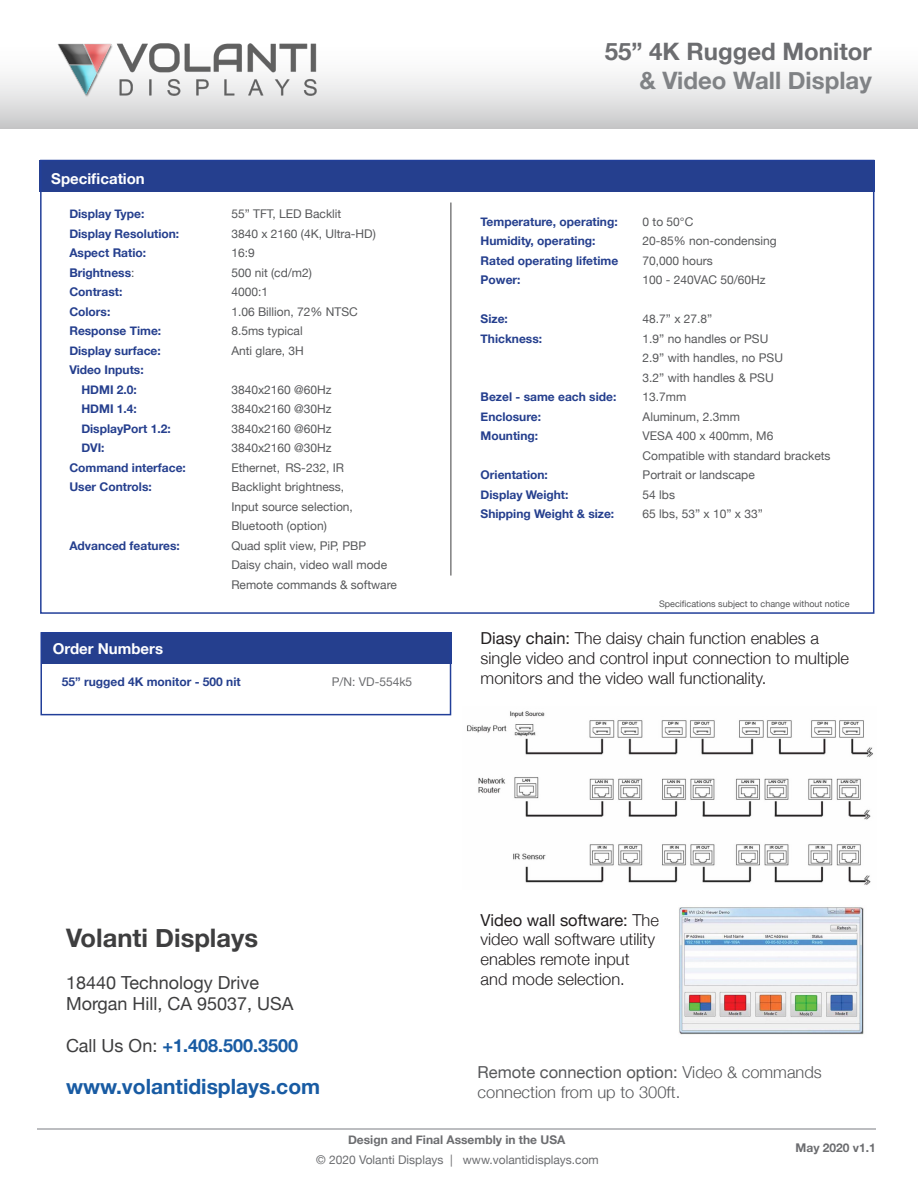
<style>
.page{position:relative;width:918px;height:1188px;background:#fff}
.page>*{position:absolute;margin:0;border:0;box-sizing:border-box;transform-origin:0 0}
.t1{font:700 25.5px "Helvetica Neue";color:#3e3e3f}
.t2{font:700 24px "Helvetica Neue";color:#6c6d70}
.t3{font:700 24px "Helvetica Neue";color:#808285}
.t4{font:700 21px "Helvetica Neue";color:#185ba3}
.t5{font:18px "Helvetica Neue";color:#3e3e3f}
.t6{font:700 18px "Helvetica Neue";color:#185ba3}
.t7{font:300 16.5px/19.8px "Helvetica Neue";color:#231f20}
.t8{font:300 16.5px/19.8px "Helvetica Neue";color:#57585a}
.t9{font:700 15px "Helvetica Neue";color:#fff}
.t10{font:12px "Helvetica Neue";color:#57585a}
.t11{font:700 12px "Helvetica Neue";color:#253f8e}
.t12{font:12px "Helvetica Neue";color:#6c6d70}
.t13{font:700 12px "Helvetica Neue";color:#6c6d70}
.t14{font:9px "Helvetica Neue";color:#57585a}
.s1{font-weight:400;color:#57585a}
.s2{font-weight:400}
.s3{font-weight:400;color:#3e3e3f}
</style>
<div class="page">
<hr style="left:38px;top:1128px;width:838px;height:1px;background:#bcbdc0">
<svg style="left:0;top:76px;width:918px;height:52px;background:#ddddde"></svg>
<img style="left:37px;top:43px;width:312px;height:65px">
<div style="left:40px;top:161px;width:835px;height:31px;background:#253f8e"></div>
<div style="left:40px;top:160px;width:834px;height:454px;border:2px solid #223f99"></div>
<hr style="left:451px;top:203px;width:1px;height:373px;background:#3e3e3f">
<div style="left:41px;top:632px;width:410px;height:32px;background:#253f8e"></div>
<div style="left:40px;top:632px;width:411px;height:83px;border:2px solid #223f99"></div>
<img style="left:467px;top:711px;width:406px;height:174px">
<img style="left:679px;top:907px;width:185px;height:128px">
<p class="t9" style="left:51px;top:167px;width:95px">Specification</p>
<p class="t11" style="left:69px;top:205px;width:77px">Display Type:</p>
<p class="t10" style="left:231px;top:205px;width:112px">55” TFT, LED Backlit</p>
<p class="t11" style="left:69px;top:224px;width:111px">Display Resolution:</p>
<p class="t10" style="left:231px;top:225px;width:146px">3840 x 2160 (4K, Ultra-HD)</p>
<p class="t11" style="left:69px;top:244px;width:78px">Aspect Ratio:</p>
<p class="t10" style="left:231px;top:244px;width:25px">16:9</p>
<p class="t11" style="left:69px;top:263px;width:67px">Brightness<span class="s1">:</span></p>
<p class="t10" style="left:231px;top:264px;width:82px">500 nit (cd/m2)</p>
<p class="t11" style="left:69px;top:283px;width:55px">Contrast:</p>
<p class="t10" style="left:231px;top:283px;width:38px">4000:1</p>
<p class="t11" style="left:69px;top:302px;width:43px">Colors:</p>
<p class="t10" style="left:231px;top:303px;width:128px">1.06 Billion, 72% NTSC</p>
<p class="t11" style="left:69px;top:322px;width:93px">Response Time:</p>
<p class="t10" style="left:231px;top:322px;width:73px">8.5ms typical</p>
<p class="t11" style="left:69px;top:341px;width:93px">Display surface:</p>
<p class="t10" style="left:231px;top:342px;width:74px">Anti glare, 3H</p>
<p class="t11" style="left:69px;top:361px;width:76px">Video Inputs:</p>
<p class="t11" style="left:81px;top:380px;width:57px">HDMI 2.0:</p>
<p class="t10" style="left:231px;top:381px;width:102px">3840x2160 @60Hz</p>
<p class="t11" style="left:81px;top:400px;width:57px">HDMI 1.4:</p>
<p class="t10" style="left:231px;top:400px;width:102px">3840x2160 @30Hz</p>
<p class="t11" style="left:81px;top:419px;width:91px">DisplayPort 1.2:</p>
<p class="t10" style="left:231px;top:420px;width:102px">3840x2160 @60Hz</p>
<p class="t11" style="left:81px;top:439px;width:25px">DVI:</p>
<p class="t10" style="left:231px;top:439px;width:102px">3840x2160 @30Hz</p>
<p class="t11" style="left:69px;top:458px;width:118px">Command interface:</p>
<p class="t10" style="left:231px;top:459px;width:114px">Ethernet, RS-232, IR</p>
<p class="t11" style="left:69px;top:478px;width:84px">User Controls:</p>
<p class="t10" style="left:231px;top:478px;width:114px">Backlight brightness,</p>
<p class="t10" style="left:231px;top:498px;width:123px">Input source selection,</p>
<p class="t10" style="left:231px;top:517px;width:97px">Bluetooth (option)</p>
<p class="t11" style="left:69px;top:536px;width:112px">Advanced features:</p>
<p class="t10" style="left:231px;top:537px;width:136px">Quad split view, PiP, PBP</p>
<p class="t10" style="left:231px;top:556px;width:157px">Daisy chain, video wall mode</p>
<p class="t10" style="left:231px;top:576px;width:167px">Remote commands &amp; software</p>
<p class="t9" style="left:53px;top:637px;width:112px">Order Numbers</p>
<p class="t11" style="left:62px;top:673px;width:180px">55” rugged 4K monitor - 500 nit</p>
<p class="t12" style="left:332px;top:673px;width:82px">P/N: VD-554k5</p>
<p class="t2" style="left:605px;top:33px;width:269px">55” 4K Rugged Monitor</p>
<p class="t3" style="left:639px;top:62px;width:234px">&amp; Video Wall Display</p>
<p class="t11" style="left:481px;top:212px;width:139px">Temperature, operating:</p>
<p class="t10" style="left:643px;top:213px;width:52px">0 to 50°C</p>
<p class="t11" style="left:481px;top:232px;width:116px">Humidity, operating:</p>
<p class="t10" style="left:643px;top:232px;width:136px">20-85% non-condensing</p>
<p class="t11" style="left:481px;top:251px;width:139px">Rated operating lifetime</p>
<p class="t10" style="left:643px;top:252px;width:72px">70,000 hours</p>
<p class="t11" style="left:481px;top:271px;width:41px">Power:</p>
<p class="t10" style="left:643px;top:271px;width:125px">100 - 240VAC 50/60Hz</p>
<p class="t11" style="left:481px;top:310px;width:29px">Size:</p>
<p class="t10" style="left:643px;top:310px;width:71px">48.7” x 27.8”</p>
<p class="t11" style="left:481px;top:329px;width:63px">Thickness:</p>
<p class="t10" style="left:643px;top:330px;width:127px">1.9” no handles or PSU</p>
<p class="t10" style="left:643px;top:349px;width:142px">2.9” with handles, no PSU</p>
<p class="t10" style="left:643px;top:369px;width:133px">3.2” with handles &amp; PSU</p>
<p class="t11" style="left:481px;top:388px;width:137px">Bezel - same each side:</p>
<p class="t10" style="left:643px;top:388px;width:45px">13.7mm</p>
<p class="t11" style="left:481px;top:407px;width:62px">Enclosure:</p>
<p class="t10" style="left:643px;top:408px;width:99px">Aluminum, 2.3mm</p>
<p class="t11" style="left:481px;top:427px;width:59px">Mounting:</p>
<p class="t10" style="left:643px;top:427px;width:132px">VESA 400 x 400mm, M6</p>
<p class="t10" style="left:643px;top:447px;width:190px">Compatible with standard brackets</p>
<p class="t11" style="left:481px;top:466px;width:69px">Orientation:</p>
<p class="t10" style="left:643px;top:466px;width:114px">Portrait or landscape</p>
<p class="t11" style="left:481px;top:485px;width:89px">Display Weight:</p>
<p class="t10" style="left:643px;top:486px;width:34px">54 lbs</p>
<p class="t11" style="left:481px;top:505px;width:135px">Shipping Weight &amp; size:</p>
<p class="t10" style="left:643px;top:505px;width:122px">65 lbs, 53” x 10” x 33”</p>
<p class="t14" style="left:659px;top:597px;width:192px">Specifications subject to change without notice</p>
<p class="t7" style="left:481px;top:627px;width:370px"><span class="s2">Diasy chain:</span> The daisy chain function enables a single video and control input connection to multiple monitors and the video wall functionality.</p>
<p class="t1" style="left:66px;top:918px;width:194px">Volanti Displays</p>
<p class="t5" style="left:66px;top:970px;width:195px">18440 Technology Drive</p>
<p class="t5" style="left:66px;top:991px;width:229px">Morgan Hill, CA 95037, USA</p>
<p class="t6" style="left:66px;top:1032px;width:234px"><span class="s3">Call Us On:</span> +1.408.500.3500</p>
<p class="t4" style="left:66px;top:1070px;width:256px">www.volantidisplays.com</p>
<p class="t7" style="left:481px;top:909px;width:180px"><span class="s2">Video wall software:</span> The video wall software utility enables remote input and mode selection.</p>
<p class="t8" style="left:478px;top:1061px;width:346px"><span class="s2">Remote connection option:</span> Video &amp; commands connection from up to 300ft.</p>
<p class="t13" style="left:348px;top:1131px;width:219px">Design and Final Assembly in the USA</p>
<p class="t12" style="left:316px;top:1151px;width:284px">© 2020 Volanti Displays | www.volantidisplays.com</p>
<p class="t13" style="left:796px;top:1138px;width:82px">May 2020 v1.1</p>
</div>
